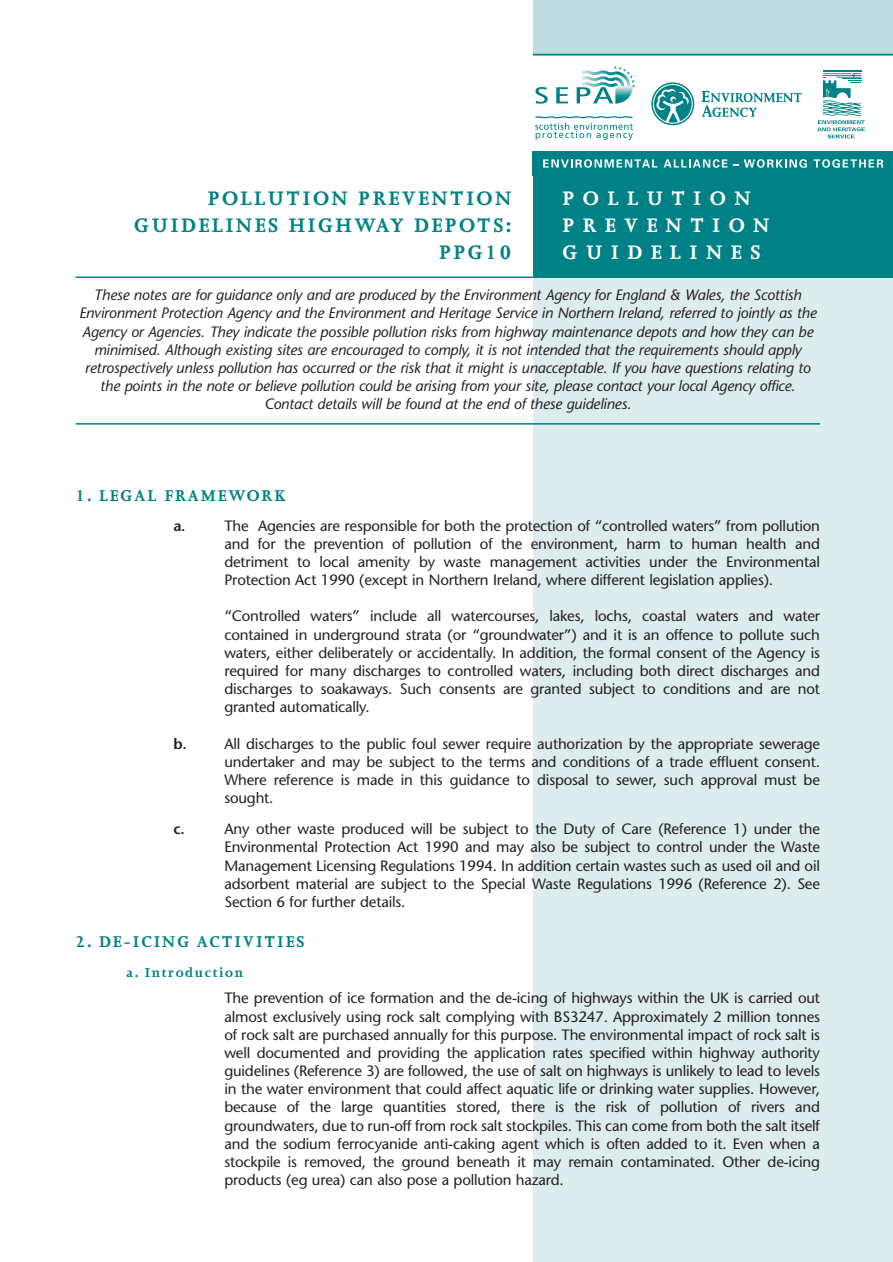
<style>
.page{position:relative;width:893px;height:1262px;background:#fff}
.page>*{position:absolute;margin:0;border:0;box-sizing:border-box;transform-origin:0 0}
.t1{font:700 22.5px/27px "Joanna";letter-spacing:.105em;color:#008185;text-align:right}
.t2{font:700 22.5px/27px "Joanna";letter-spacing:.37em;color:#fff}
.t3{font:700 18px "Joanna";letter-spacing:.105em;color:#008185}
.t4{font:15px/18.1px "Stone Sans";letter-spacing:-.01em;color:#231f20;text-align:justify}
.t5{font:italic 15px/18.1px "Stone Sans";letter-spacing:-.01em;color:#231f20;text-align:center}
.t6{font:700 15px "Joanna";letter-spacing:.105em;color:#008185}
.t7{font:600 15px "Stone Sans";color:#231f20}
</style>
<div class="page">
<div style="left:533px;top:270px;width:359px;height:992px;background:#ddeced"></div>
<div style="left:533px;top:0;width:359px;height:183px;background:#bedce0"></div>
<div style="left:533px;top:176px;width:359px;height:102px;background:#008185"></div>
<hr style="left:75px;top:276px;width:461px;height:2px;background:#008185">
<hr style="left:75px;top:423px;width:745px;height:1px;background:#008185">
<div style="left:520px;top:55px;width:372px;height:121px;background:#fff"></div>
<svg style="left:651px;top:82px;width:43px;height:43px"></svg>
<svg style="left:653px;top:84px;width:39px;height:40px"></svg>
<svg style="left:654px;top:85px;width:37px;height:38px"></svg>
<svg style="left:701px;top:91px;width:100px;height:26px"></svg>
<hr style="left:822px;top:70px;width:39px;height:1px;background:#008185">
<hr style="left:822px;top:72px;width:39px;height:1px;background:#008185">
<svg style="left:817px;top:73px;width:48px;height:65px"></svg>
<svg style="left:535px;top:87px;width:12px;height:17px"></svg>
<svg style="left:556px;top:87px;width:12px;height:16px"></svg>
<svg style="left:576px;top:66px;width:59px;height:37px"></svg>
<svg style="left:535px;top:116px;width:98px;height:24px"></svg>
<div style="left:533px;top:152px;width:359px;height:24px;background:#008185"></div>
<svg style="left:543px;top:159px;width:114px;height:9px"></svg>
<svg style="left:663px;top:159px;width:64px;height:9px"></svg>
<svg style="left:733px;top:159px;width:74px;height:9px"></svg>
<svg style="left:813px;top:159px;width:70px;height:9px"></svg>
<hr style="left:533px;top:54px;width:359px;height:1px;background:#008185">
<h1 class="t1" style="left:134px;top:187px;width:379px">POLLUTION PREVENTION<br>GUIDELINES HIGHWAY DEPOTS:<br>PPG10</h1>
<h1 class="t2" style="left:562px;top:186px;width:208px">POLLUTION<br>PREVENTION<br>GUIDELINES</h1>
<p class="t5" style="left:79px;top:287px;width:739px">These notes are for guidance only and are produced by the Environment Agency for England &amp; Wales, the Scottish Environment Protection Agency and the Environment and Heritage Service in Northern Ireland, referred to jointly as the Agency or Agencies. They indicate the possible pollution risks from highway maintenance depots and how they can be minimised. Although existing sites are encouraged to comply, it is not intended that the requirements should apply retrospectively unless pollution has occurred or the risk that it might is unacceptable. If you have questions relating to the points in the note or believe pollution could be arising from your site, please contact your local Agency office.<br>Contact details will be found at the end of these guidelines.</p>
<p class="t3" style="left:75px;top:489px;width:212px">1. LEGAL FRAMEWORK</p>
<p class="t7" style="left:173px;top:519px;width:14px">a.</p>
<p class="t4" style="left:224px;top:518px;width:597px">The Agencies are responsible for both the protection of “controlled waters” from pollution and for the prevention of pollution of the environment, harm to human health and detriment to local amenity by waste management activities under the Environmental Protection Act 1990 (except in Northern Ireland, where different legislation applies).</p>
<p class="t4" style="left:224px;top:608px;width:597px">“Controlled waters” include all watercourses, lakes, lochs, coastal waters and water contained in underground strata (or “groundwater”) and it is an offence to pollute such waters, either deliberately or accidentally. In addition, the formal consent of the Agency is required for many discharges to controlled waters, including both direct discharges and discharges to soakaways. Such consents are granted subject to conditions and are not granted automatically.</p>
<p class="t7" style="left:173px;top:737px;width:15px">b.</p>
<p class="t4" style="left:224px;top:736px;width:597px">All discharges to the public foul sewer require authorization by the appropriate sewerage undertaker and may be subject to the terms and conditions of a trade effluent consent.<br>Where reference is made in this guidance to disposal to sewer, such approval must be sought.</p>
<p class="t7" style="left:173px;top:823px;width:13px">c.</p>
<p class="t4" style="left:224px;top:821px;width:597px">Any other waste produced will be subject to the Duty of Care (Reference 1) under the Environmental Protection Act 1990 and may also be subject to control under the Waste Management Licensing Regulations 1994. In addition certain wastes such as used oil and oil adsorbent material are subject to the Special Waste Regulations 1996 (Reference 2). See Section 6 for further details.</p>
<p class="t3" style="left:75px;top:935px;width:230px">2. DE-ICING ACTIVITIES</p>
<p class="t6" style="left:127px;top:966px;width:118px">a. Introduction</p>
<p class="t4" style="left:224px;top:990px;width:597px">The prevention of ice formation and the de-icing of highways within the UK is carried out almost exclusively using rock salt complying with BS3247. Approximately 2 million tonnes of rock salt are purchased annually for this purpose. The environmental impact of rock salt is well documented and providing the application rates specified within highway authority guidelines (Reference 3) are followed, the use of salt on highways is unlikely to lead to levels in the water environment that could affect aquatic life or drinking water supplies. However, because of the large quantities stored, there is the risk of pollution of rivers and groundwaters, due to run-off from rock salt stockpiles. This can come from both the salt itself and the sodium ferrocyanide anti-caking agent which is often added to it. Even when a stockpile is removed, the ground beneath it may remain contaminated. Other de-icing products (eg urea) can also pose a pollution hazard.</p>
</div>
